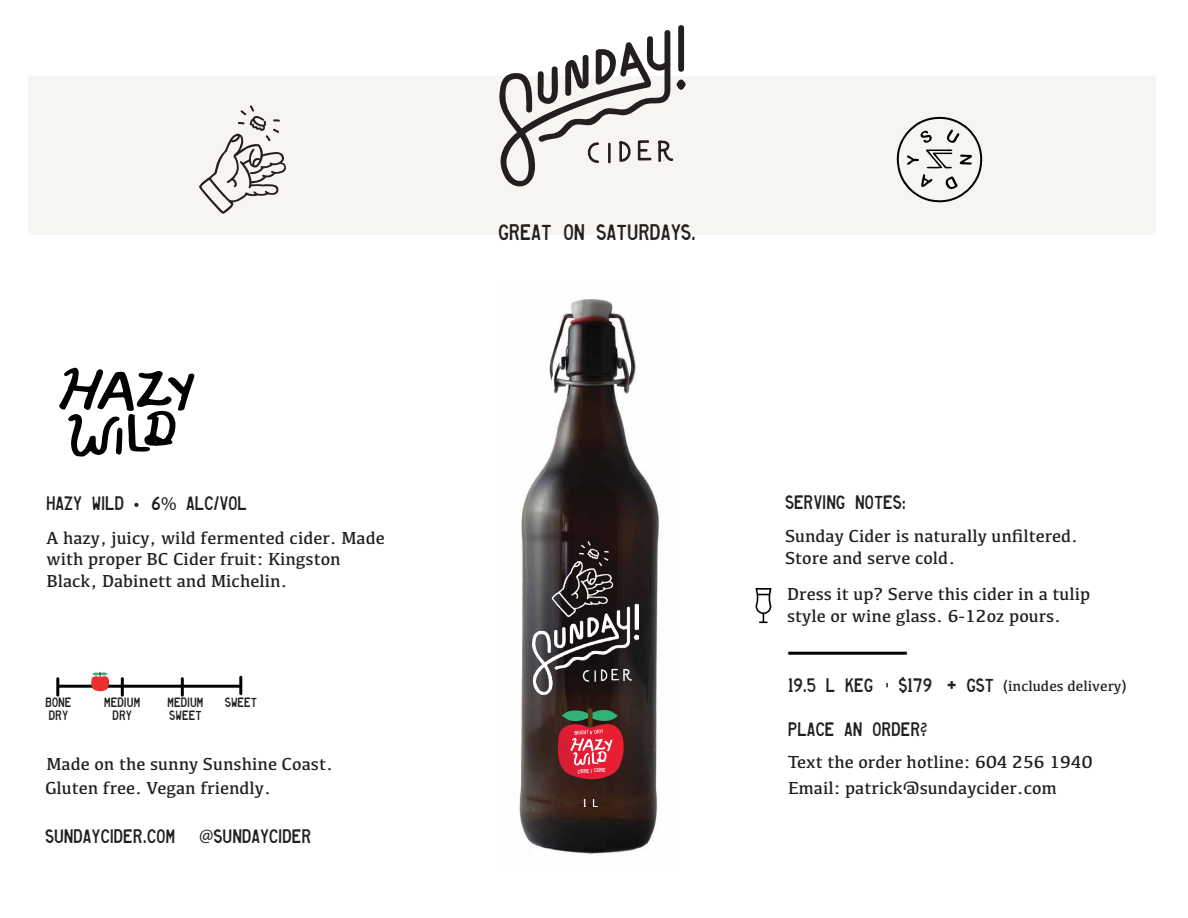
<style>
.page{position:relative;width:1188px;height:918px;background:#fff}
.page>*{position:absolute;margin:0;border:0;box-sizing:border-box;transform-origin:0 0}
.t1{font:22.5px "Heavy Equipment";color:#231f20}
.t2{font:19.5px "Heavy Equipment";color:#231f20}
.t3{font:18px/21.8px "Kefa";color:#231f20}
.t4{font:15px "Kefa";color:#231f20}
.t5{font:13.5px/12.8px "Heavy Equipment";color:#231f20}
.t6{font:5.4px "Heavy Equipment";color:#fff}
.s1{font-family:"Myriad Pro"}
</style>
<div class="page">
<div style="left:28px;top:76px;width:1128px;height:159px;background:#f7f5f1"></div>
<svg style="left:499px;top:25px;width:187px;height:162px"></svg>
<svg style="left:199px;top:105px;width:87px;height:109px"></svg>
<svg style="left:896px;top:116px;width:87px;height:87px"></svg>
<svg style="left:59px;top:368px;width:135px;height:89px"></svg>
<img style="left:519px;top:299px;width:140px;height:555px">
<img style="left:532px;top:542px;width:107px;height:153px">
<img style="left:583px;top:799px;width:15px;height:8px">
<svg style="left:558px;top:708px;width:66px;height:71px;background:#aa3f45"></svg>
<hr style="left:58px;top:685px;width:183px;height:3px;background:#010101">
<hr style="left:56px;top:679px;width:3px;height:16px;background:#010101">
<hr style="left:121px;top:679px;width:3px;height:16px;background:#010101">
<hr style="left:181px;top:679px;width:3px;height:16px;background:#010101">
<hr style="left:239px;top:677px;width:3px;height:17px;background:#010101">
<svg style="left:91px;top:672px;width:18px;height:19px"></svg>
<svg style="left:756px;top:588px;width:16px;height:35px"></svg>
<hr style="left:788px;top:652px;width:119px;height:3px;background:#010101">
<p class="t2" style="left:47px;top:495px;width:202px">HAZY WILD <span class="s1">•</span> 6<span class="s1">%</span> ALC/VOL</p>
<p class="t3" style="left:46px;top:526px;width:340px">A hazy, juicy, wild fermented cider. Made with proper BC Cider fruit: Kingston<br>Black, Dabinett and Michelin.</p>
<p class="t5" style="left:45px;top:697px;width:28px">BONE<br>DRY</p>
<p class="t5" style="left:104px;top:697px;width:37px;text-align:center">MEDIUM<br>DRY</p>
<p class="t5" style="left:168px;top:697px;width:37px">MEDIUM<br>SWEET</p>
<p class="t5" style="left:225px;top:697px;width:34px">SWEET</p>
<p class="t3" style="left:47px;top:752px;width:288px">Made on the sunny Sunshine Coast.</p>
<p class="t3" style="left:45px;top:777px;width:227px">Gluten free. Vegan friendly.</p>
<p class="t2" style="left:45px;top:828px;width:268px">SUNDAYCIDER.COM <span class="s1">@</span>SUNDAYCIDER</p>
<p class="t1" style="left:498px;top:223px;width:199px">GREAT ON SATURDAYS.</p>
<p class="t6" style="left:577px;top:769px;width:30px;rotate:-4deg">CIDRE / CIDRE</p>
<p class="t2" style="left:785px;top:494px;width:122px">SERVING NOTES:</p>
<p class="t3" style="left:785px;top:525px;width:295px">Sunday Cider is naturally unfiltered.<br>Store and serve cold.</p>
<p class="t3" style="left:787px;top:583px;width:305px">Dress it up? Serve this cider in a tulip style or wine glass. 6-12oz pours.</p>
<p class="t2" style="left:788px;top:677px;width:208px">19.5 L KEG - $179 + GST</p>
<p class="t2" style="left:788px;top:721px;width:141px">PLACE AN ORDER?</p>
<p class="t3" style="left:788px;top:748px;width:306px;line-height:26.4px">Text the order hotline: 604 256 1940<br>Email: patrick@sundaycider.com</p>
<p class="t4" style="left:1003px;top:677px;width:124px">(includes delivery)</p>
</div>
